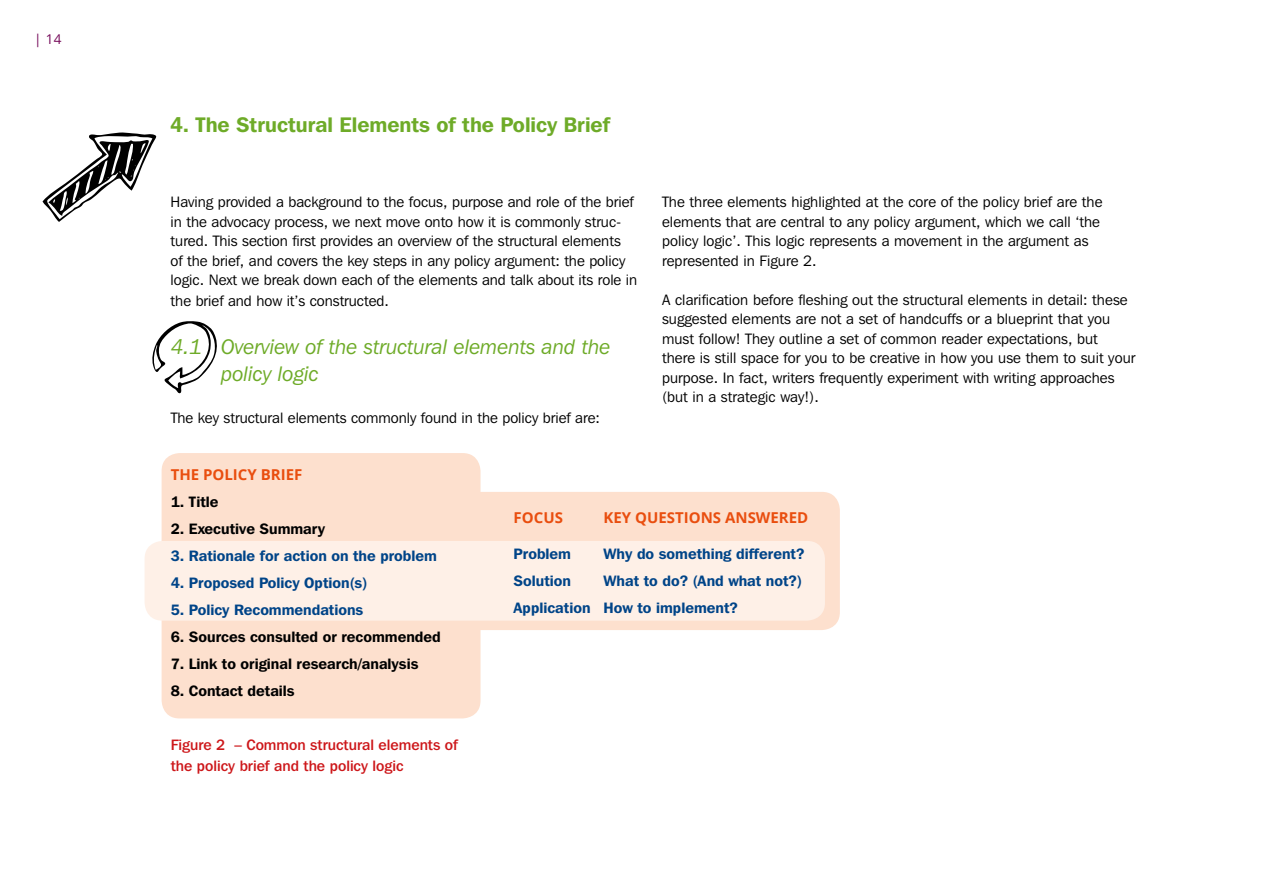
<style>
.page{position:relative;width:1263px;height:893px;background:#fff}
.page>*{position:absolute;margin:0;border:0;box-sizing:border-box;transform-origin:0 0}
.t1{font:italic 21px/27px "Franklin Gothic IT Cby BT";color:#6eab28}
.t2{font:600 21px "Franklin Gothic IT Cby BT";color:#6eab28}
.t3{font:15px/19.5px "Franklin Gothic IT Cby BT";letter-spacing:.005em;color:#000}
.t4{font:600 15px/27px "Franklin Gothic IT Cby BT";color:#048}
.t5{font:600 15px "Franklin Gothic IT Cby BT";color:#000}
.t6{font:500 15px/21px "Franklin Gothic IT Cby BT";color:#cd171a}
.t7{font:700 15px "Open Sans";color:#e94e0f}
.t8{font:13.5px "Open Sans";color:#760b5a}
</style>
<div class="page">
<div style="left:456px;top:492px;width:384px;height:138px;background:#fde0ce;border-radius:18px"></div>
<div style="left:162px;top:453px;width:318px;height:265px;background:#fde0ce;border-radius:18px"></div>
<svg style="left:43px;top:132px;width:113px;height:90px"></svg>
<div style="left:145px;top:541px;width:680px;height:80px;background:#fef0e7;border-radius:18px"></div>
<svg style="left:152px;top:321px;width:65px;height:73px"></svg>
<p class="t8" style="left:34px;top:30px;width:29px">| 14</p>
<h1 class="t2" style="left:170px;top:111px;width:441px">4. The Structural Elements of the Policy Brief</h1>
<p class="t3" style="left:171px;top:192px;width:468px">Having provided a background to the focus, purpose and role of the brief in the advocacy process, we next move onto how it is commonly struc&shy;tured. This section first provides an overview of the structural elements<br>of the brief, and covers the key steps in any policy argument: the policy logic. Next we break down each of the elements and talk about its role in</p>
<p class="t3" style="left:171px;top:291px;width:220px">the brief and how it’s constructed.</p>
<h1 class="t1" style="left:221px;top:333px;width:391px;text-indent:-51px">4.1 Overview of the structural elements and the policy logic</h1>
<p class="t3" style="left:171px;top:408px;width:431px">The key structural elements commonly found in the policy brief are:</p>
<p class="t3" style="left:662px;top:192px;width:442px">The three elements highlighted at the core of the policy brief are the elements that are central to any policy argument, which we call ‘the policy logic’. This logic represents a movement in the argument as represented in Figure 2.</p>
<p class="t3" style="left:662px;top:289px;width:475px">A clarification before fleshing out the structural elements in detail: these suggested elements are not a set of handcuffs or a blueprint that you must follow! They outline a set of common reader expectations, but<br>there is still space for you to be creative in how you use them to suit your purpose. In fact, writers frequently experiment with writing approaches (but in a strategic way!).</p>
<p class="t7" style="left:171px;top:464px;width:133px">THE POLICY BRIEF</p>
<p class="t5" style="left:171px;top:492px;width:49px">1. Title</p>
<p class="t5" style="left:171px;top:519px;width:156px">2. Executive Summary</p>
<p class="t4" style="left:171px;top:542px;width:268px">3. Rationale for action on the problem</p>
<p class="t4" style="left:171px;top:569px;width:198px">4. Proposed Policy Option(s)</p>
<p class="t4" style="left:171px;top:596px;width:194px">5. Policy Recommendations</p>
<p class="t5" style="left:171px;top:627px;width:272px">6. Sources consulted or recommended</p>
<p class="t5" style="left:171px;top:654px;width:249px">7. Link to original research/analysis</p>
<p class="t5" style="left:171px;top:681px;width:126px">8. Contact details</p>
<p class="t6" style="left:171px;top:734px;width:289px">Figure 2 – Common structural elements of the policy brief and the policy logic</p>
<p class="t7" style="left:514px;top:507px;width:51px">FOCUS</p>
<p class="t7" style="left:604px;top:507px;width:206px">KEY QUESTIONS ANSWERED</p>
<p class="t4" style="left:514px;top:540px;width:59px">Problem</p>
<p class="t4" style="left:604px;top:540px;width:202px">Why do something different?</p>
<p class="t4" style="left:514px;top:567px;width:59px">Solution</p>
<p class="t4" style="left:514px;top:567px;width:290px;text-indent:90px">What to do? (And what not?)<br>Application How to implement?</p>
</div>
